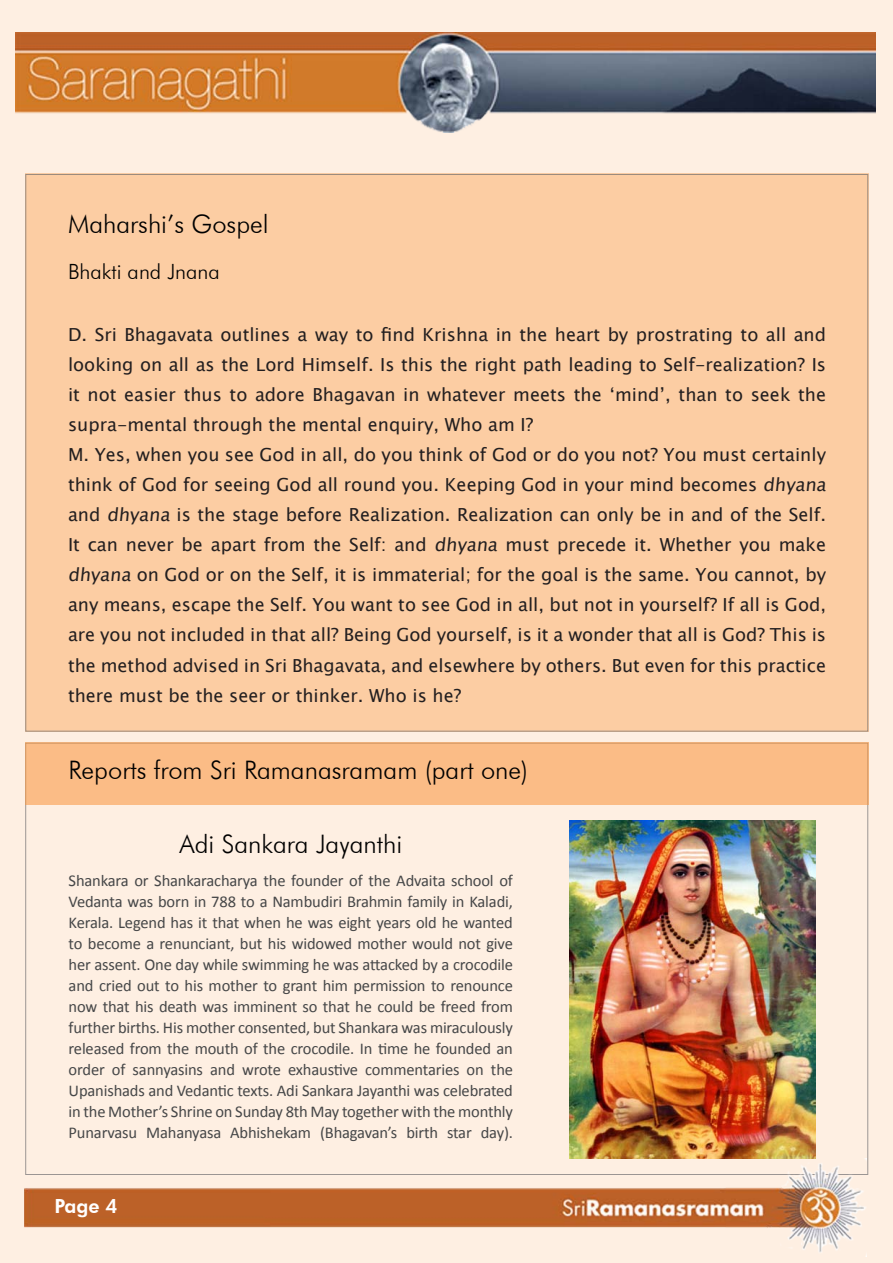
<style>
.page{position:relative;width:893px;height:1263px;background:#fff}
.page>*{position:absolute;margin:0;border:0;box-sizing:border-box;transform-origin:0 0}
.Body_text_first{font:300 25.5px "Futura BT";color:#000}
.Body_text_first-2{font:300 21px "Futura BT";color:#000}
.Body_text_first-3{font:800 19.5px "Futura BT";color:#fff}
.Body_text_first-4{font:18px/30px "Lucida Sans Unicode";color:#231f20;text-align:justify}
.Body_text_first-5{font:16.5px/21px "Calibri";letter-spacing:-.01em;color:#464748;text-align:justify}
</style>
<div class="page">
<div style="left:1px;top:0;width:892px;height:1263px;background:#feefe2"></div>
<div style="left:28px;top:176px;width:838px;height:553px;background:#fccda3"></div>
<div style="left:25px;top:743px;width:843px;height:62px;background:#fbbc86"></div>
<img style="left:24px;top:1159px;width:842px;height:97px">
<img style="left:16px;top:33px;width:859px;height:99px">
<img style="left:570px;top:820px;width:245px;height:339px">
<p class="Body_text_first" style="left:68px;top:208px;width:202px">Maharshi’s Gospel</p>
<p class="Body_text_first-2" style="left:68px;top:258px;width:153px">Bhakti and Jnana</p>
<p class="Body_text_first-4" style="left:68px;top:320px;width:760px">D. Sri Bhagavata outlines a way to find Krishna in the heart by prostrating to all and looking on all as the Lord Himself. Is this the right path leading to Self-realization? Is it not easier thus to adore Bhagavan in whatever meets the ‘mind’, than to seek the supra-mental through the mental enquiry, Who am I?</p>
<p class="Body_text_first-4" style="left:68px;top:440px;width:763px;text-align:left">M. Yes, when you see God in all, do you think of God or do you not? You must certainly think of God for seeing God all round you. Keeping God in your mind becomes dhyana and dhyana is the stage before Realization. Realization can only be in and of the Self.<br>It can never be apart from the Self: and dhyana must precede it. Whether you make dhyana on God or on the Self, it is immaterial; for the goal is the same. You cannot, by any means, escape the Self. You want to see God in all, but not in yourself? If all is God, are you not included in that all? Being God yourself, is it a wonder that all is God? This is the method advised in Sri Bhagavata, and elsewhere by others. But even for this practice there must be the seer or thinker. Who is he?</p>
<p class="Body_text_first" style="left:69px;top:755px;width:461px">Reports from Sri Ramanasramam (part one)</p>
<p class="Body_text_first" style="left:179px;top:828px;width:224px">Adi Sankara Jayanthi</p>
<p class="Body_text_first-5" style="left:69px;top:870px;width:446px">Shankara or Shankaracharya the founder of the Advaita school of Vedanta was born in 788 to a Nambudiri Brahmin family in Kaladi, Kerala. Legend has it that when he was eight years old he wanted to become a renunciant, but his widowed mother would not give her assent. One day while swimming he was attacked by a crocodile and cried out to his mother to grant him permission to renounce now that his death was imminent so that he could be freed from further births. His mother consented, but Shankara was miraculously released from the mouth of the crocodile. In time he founded an order of sannyasins and wrote exhaustive commentaries on the Upanishads and Vedantic texts. Adi Sankara Jayanthi was celebrated in the Mother’s Shrine on Sunday 8th May together with the monthly Punarvasu Mahanyasa Abhishekam (Bhagavan’s birth star day).</p>
<p class="Body_text_first-3" style="left:54px;top:1194px;width:65px">Page 4</p>
</div>
